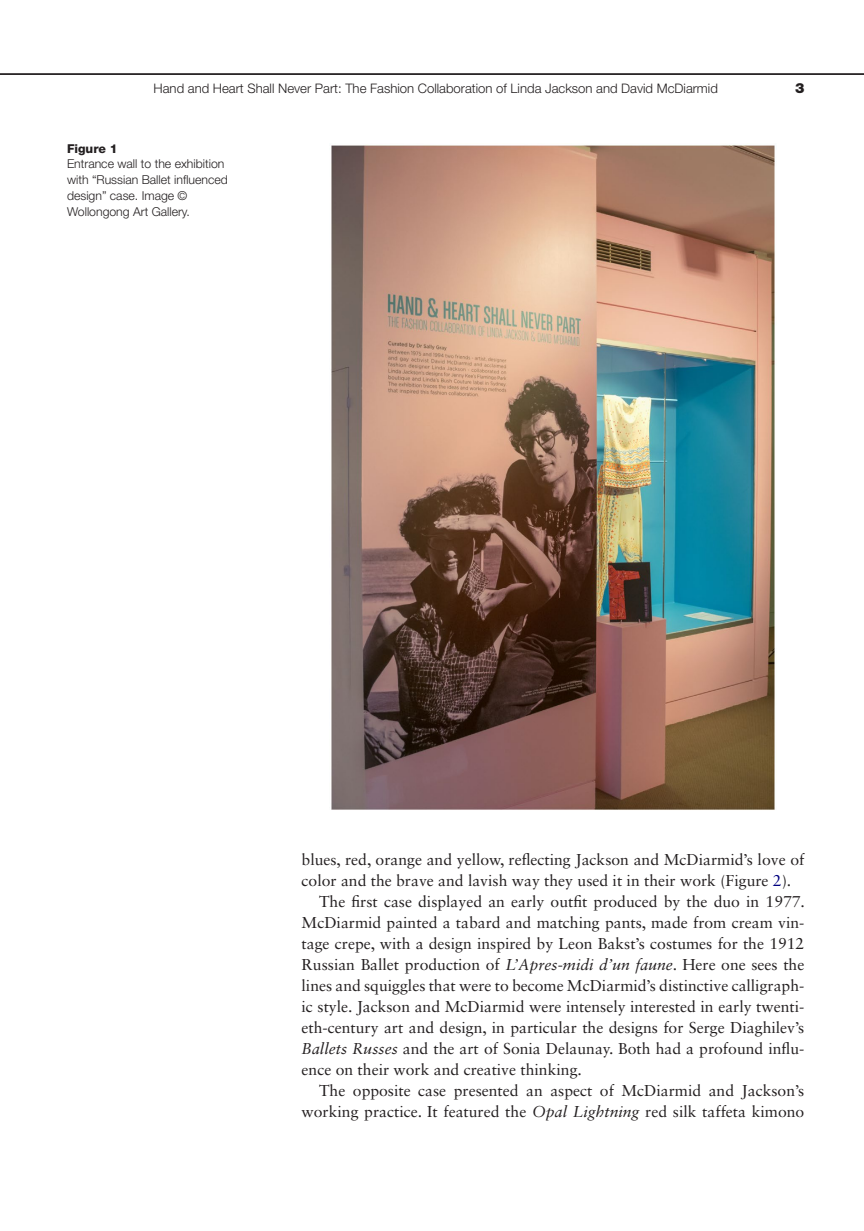
<style>
.page{position:relative;width:864px;height:1231px;background:#fff}
.page>*{position:absolute;margin:0;border:0;box-sizing:border-box;transform-origin:0 0}
.t1{font:15.75px "Sabon LT Std";color:#231f20}
.t2{font:900 14px "Helvetica Neue";color:#231f20}
.t3{font:300 13.12px "Helvetica Neue LT Std";color:#231f20}
.t4{font:300 12.25px/15.8px "Helvetica Neue LT Std";color:#231f20}
.t5{font:800 12.25px "Helvetica Neue LT Std";color:#231f20}
.s1{color:#000080}
.s2{font-style:italic}
</style>
<div class="page">
<hr style="left:0;top:73px;width:863px;height:2px;background:#231f20">
<img style="left:331px;top:145px;width:444px;height:665px">
<p class="t3" style="left:153px;top:80px;width:565px">Hand and Heart Shall Never Part: The Fashion Collaboration of Linda Jackson and David McDiarmid</p>
<p class="t2" style="left:794px;top:79px;width:11px">3</p>
<p class="t5" style="left:67px;top:141px;width:52px">Figure 1</p>
<p class="t4" style="left:67px;top:156px;width:162px">Entrance wall to the exhibition with “Russian Ballet influenced design” case. Image ©<br>Wollongong Art Gallery.</p>
<p class="t1" style="left:301px;top:850px;width:504px">blues, red, orange and yellow, reflecting Jackson and McDiarmid’s love of</p>
<p class="t1" style="left:301px;top:871px;width:491px">color and the brave and lavish way they used it in their work (Figure <span class="s1">2</span>).</p>
<p class="t1" style="left:319px;top:892px;width:487px">The first case displayed an early outfit produced by the duo in 1977.</p>
<p class="t1" style="left:301px;top:913px;width:504px">McDiarmid painted a tabard and matching pants, made from cream vin-</p>
<p class="t1" style="left:301px;top:934px;width:504px">tage crepe, with a design inspired by Leon Bakst’s costumes for the 1912</p>
<p class="t1" style="left:301px;top:955px;width:504px">Russian Ballet production of <span class="s2">L’Apres</span>-<span class="s2">midi d’un faune</span>. Here one sees the</p>
<p class="t1" style="left:301px;top:976px;width:504px">lines and squiggles that were to become McDiarmid’s distinctive calligraph-</p>
<p class="t1" style="left:301px;top:997px;width:504px">ic style. Jackson and McDiarmid were intensely interested in early twenti-</p>
<p class="t1" style="left:301px;top:1018px;width:504px">eth-century art and design, in particular the designs for Serge Diaghilev’s</p>
<p class="t1" style="left:301px;top:1039px;width:504px"><span class="s2">Ballets Russes</span> and the art of Sonia Delaunay. Both had a profound influ-</p>
<p class="t1" style="left:301px;top:1060px;width:282px">ence on their work and creative thinking.</p>
<p class="t1" style="left:319px;top:1081px;width:486px">The opposite case presented an aspect of McDiarmid and Jackson’s</p>
<p class="t1" style="left:301px;top:1102px;width:504px">working practice. It featured the <span class="s2">Opal Lightning</span> red silk taffeta kimono</p>
</div>
